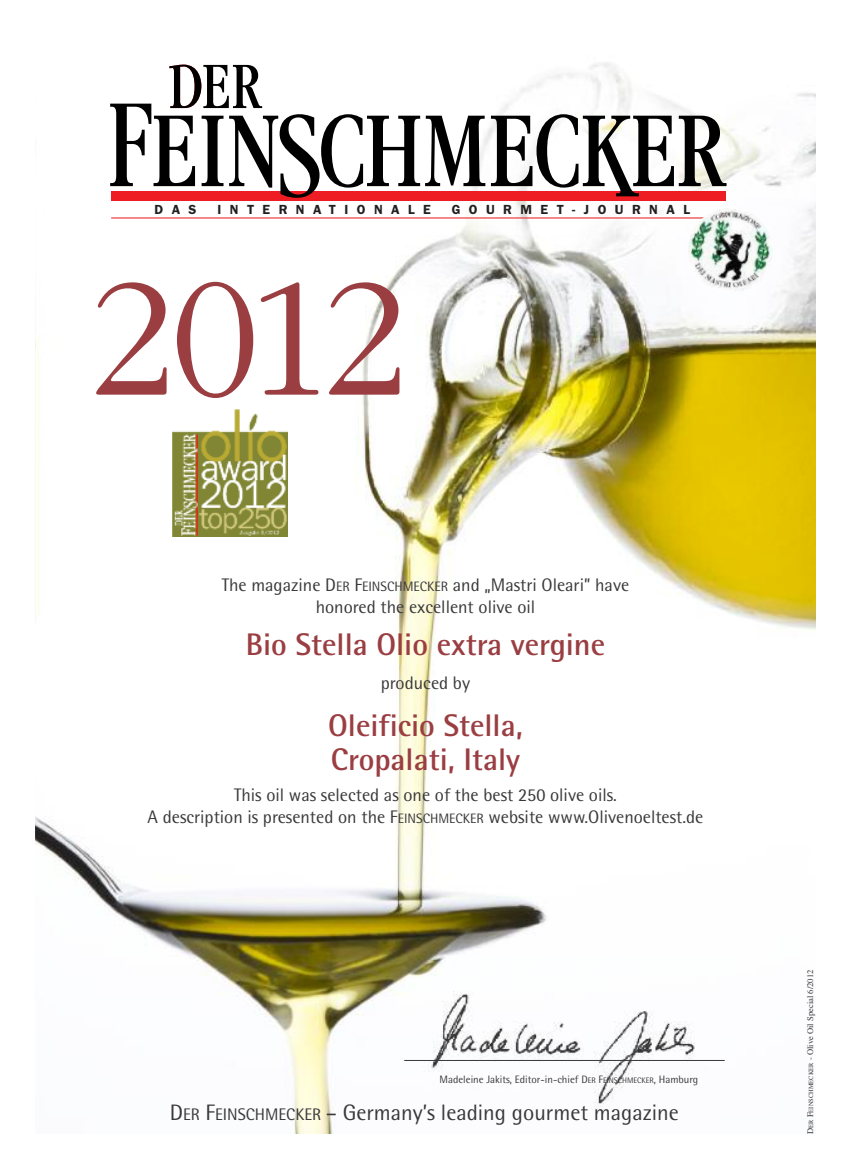
<style>
.page{position:relative;width:851px;height:1170px;background:#fff}
.page>*{position:absolute;margin:0;border:0;box-sizing:border-box;transform-origin:0 0}
.t1{font:300 175.62px "Garamond";color:#9a3e42}
.t2{font:700 31.25px/33.8px "Rotis Semi Sans";color:#9a3e42}
.t3{font:22.38px "Rotis Semi Sans";color:#393839}
.t4{font:18.12px/22.4px "Rotis Semi Sans";color:#393839;text-align:center}
.t5{font:600 13.25px "Franklin Gothic";letter-spacing:.635em;color:#231f20}
.t6{font:10.75px "Rotis Semi Sans";color:#393839}
.t7{font:8.62px "Times";color:#393839}
.s1{font-size:13.62px}
.s2{font-size:8px}
.s3{font-size:16.75px}
.s4{font-size:6.38px}
</style>
<div class="page">
<img style="left:35px;top:63px;width:780px;height:1070px">
<img style="left:423px;top:991px;width:283px;height:120px">
<hr style="left:404px;top:1060px;width:320px;height:1px;background:#393839">
<div style="left:111px;top:191px;width:614px;height:10px;background:#ee1d23"></div>
<hr style="left:111px;top:217px;width:614px;height:1px;background:#ee1d23">
<svg style="left:491px;top:114px;width:235px;height:82px"></svg>
<svg style="left:110px;top:65px;width:375px;height:133px"></svg>
<img style="left:684px;top:204px;width:92px;height:92px">
<img style="left:172px;top:408px;width:115px;height:128px">
<p class="t5" style="left:154px;top:202px;width:44px">DAS</p>
<p class="t5" style="left:217px;top:202px;width:215px">INTERNATIONALE</p>
<p class="t5" style="left:451px;top:202px;width:240px">GOURMET-JOURNAL</p>
<h1 class="t1" style="left:88px;top:231px;width:322px">2012</h1>
<p class="t4" style="left:222px;top:575px;width:409px">The magazine D<span class="s1">ER</span> F<span class="s1">EINSCHMECKER</span> and „Mastri Oleari” have honored the excellent olive oil</p>
<h2 class="t2" style="left:246px;top:631px;width:361px">Bio Stella Olio extra vergine</h2>
<p class="t4" style="left:381px;top:673px;width:91px">produced by</p>
<h2 class="t2" style="left:328px;top:711px;width:196px">Oleificio Stella,<br>Cropalati, Italy</h2>
<p class="t4" style="left:147px;top:785px;width:557px">This oil was selected as one of the best 250 olive oils.<br>A description is presented on the F<span class="s1">EINSCHMECKER</span> website www.Olivenoeltest.de</p>
<p class="t6" style="left:439px;top:1075px;width:260px">Madeleine Jakits, Editor-in-chief D<span class="s2">ER</span> F<span class="s2">EINSCHMECKER</span>, Hamburg</p>
<p class="t3" style="left:170px;top:1104px;width:510px">D<span class="s3">ER</span> F<span class="s3">EINSCHMECKER</span> – Germany’s leading gourmet magazine</p>
<p class="t7" style="left:807px;top:1133px;width:165px;rotate:-90deg">D<span class="s4">ER</span> F<span class="s4">EINSCHMECKER</span> - Olive Oil Special 6/2012</p>
</div>
